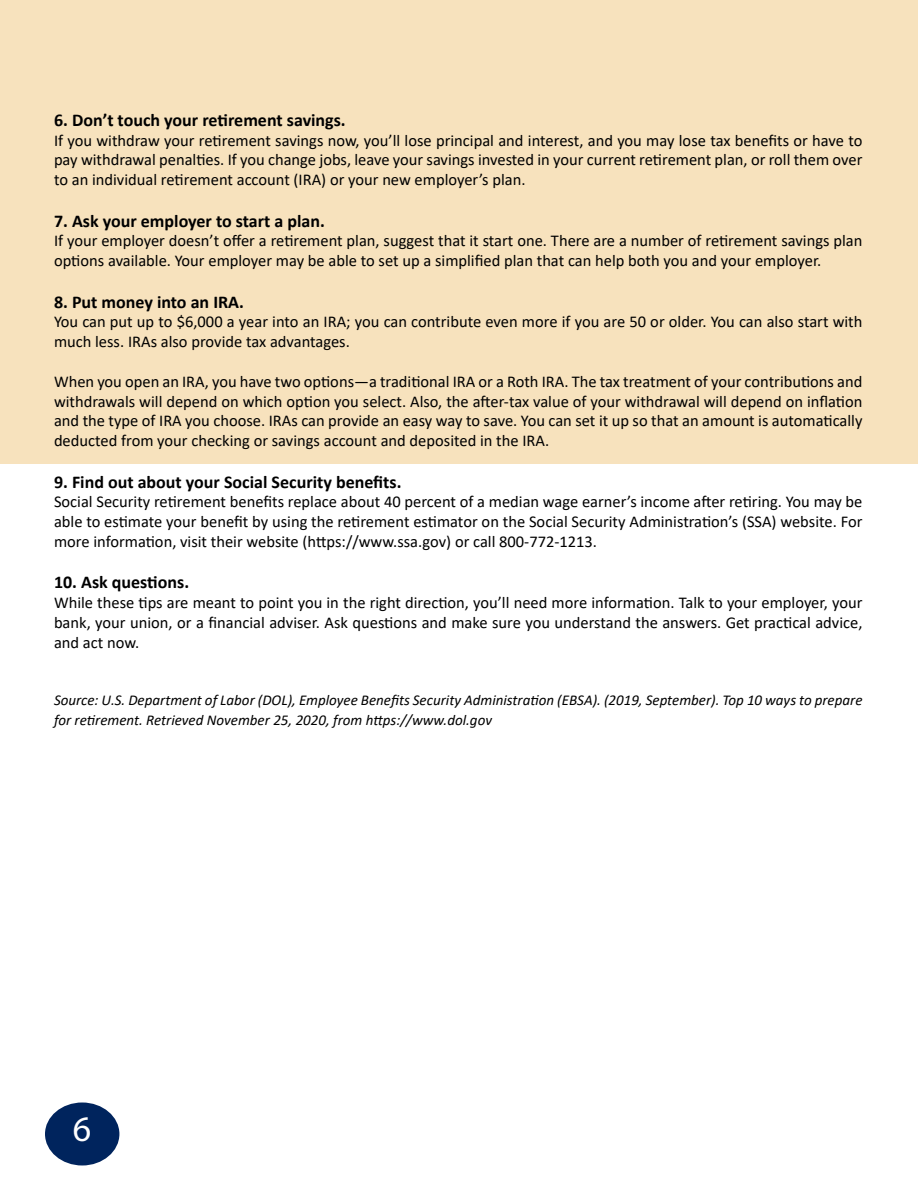
<style>
.page{position:relative;width:918px;height:1188px;background:#fff}
.page>*{position:absolute;margin:0;border:0;box-sizing:border-box;transform-origin:0 0}
.t1{font:36px "Myriad Pro";color:#fff}
.t2{font:700 18px "Calibri";color:#000}
.t3{font:16.5px/19.8px "Calibri";color:#000;text-align:justify}
.t4{font:italic 15px/19.8px "Calibri";color:#000}
</style>
<div class="page">
<div style="left:1px;top:0;width:917px;height:463px;background:#f7e2bd"></div>
<div style="left:45px;top:1102px;width:74px;height:64px;background:#00245d;border-radius:50%"></div>
<p class="t2" style="left:54px;top:107px;width:293px">6. Don’t touch your retirement savings.</p>
<p class="t3" style="left:54px;top:130px;width:810px">If you withdraw your retirement savings now, you’ll lose principal and interest, and you may lose tax benefits or have to pay withdrawal penalties. If you change jobs, leave your savings invested in your current retirement plan, or roll them over to an individual retirement account (IRA) or your new employer’s plan.</p>
<p class="t2" style="left:54px;top:208px;width:273px">7. Ask your employer to start a plan.</p>
<p class="t3" style="left:54px;top:231px;width:810px">If your employer doesn’t offer a retirement plan, suggest that it start one. There are a number of retirement savings plan options available. Your employer may be able to set up a simplified plan that can help both you and your employer.</p>
<p class="t2" style="left:54px;top:289px;width:192px">8. Put money into an IRA.</p>
<p class="t3" style="left:54px;top:312px;width:810px">You can put up to $6,000 a year into an IRA; you can contribute even more if you are 50 or older. You can also start with much less. IRAs also provide tax advantages.</p>
<p class="t3" style="left:54px;top:371px;width:810px">When you open an IRA, you have two options—a traditional IRA or a Roth IRA. The tax treatment of your contributions and withdrawals will depend on which option you select. Also, the after-tax value of your withdrawal will depend on inflation and the type of IRA you choose. IRAs can provide an easy way to save. You can set it up so that an amount is automatically deducted from your checking or savings account and deposited in the IRA.</p>
<p class="t2" style="left:54px;top:469px;width:349px">9. Find out about your Social Security benefits.</p>
<p class="t3" style="left:54px;top:492px;width:810px">Social Security retirement benefits replace about 40 percent of a median wage earner’s income after retiring. You may be able to estimate your benefit by using the retirement estimator on the Social Security Administration’s (SSA) website. For more information, visit their website (https://www.ssa.gov) or call 800-772-1213.</p>
<p class="t2" style="left:54px;top:570px;width:137px">10. Ask questions.</p>
<p class="t3" style="left:54px;top:592px;width:810px">While these tips are meant to point you in the right direction, you’ll need more information. Talk to your employer, your bank, your union, or a financial adviser. Ask questions and make sure you understand the answers. Get practical advice, and act now.</p>
<p class="t4" style="left:54px;top:690px;width:810px">Source: U.S. Department of Labor (DOL), Employee Benefits Security Administration (EBSA). (2019, September). Top 10 ways to prepare for retirement. Retrieved November 25, 2020, from https://www.dol.gov</p>
<h1 class="t1" style="left:73px;top:1106px;width:20px">6</h1>
</div>
